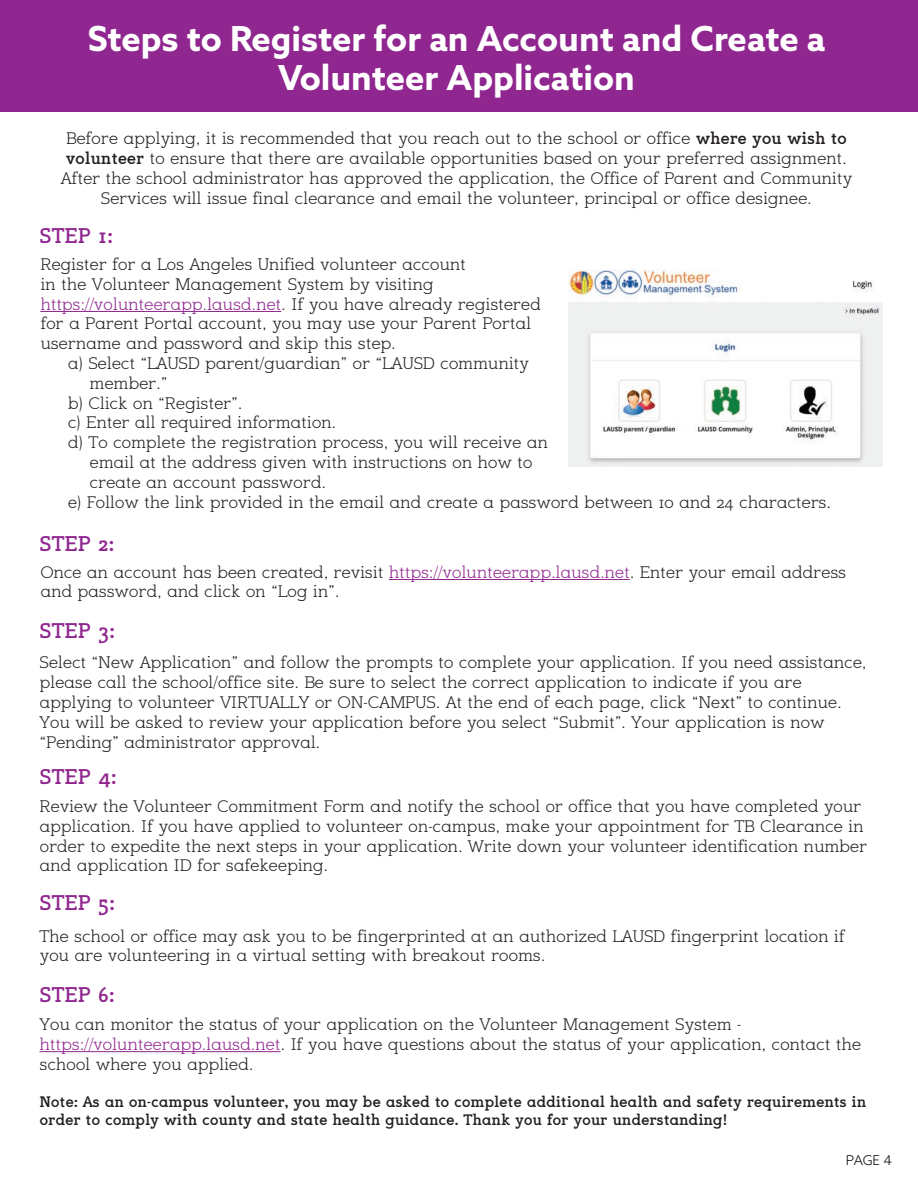
<style>
.page{position:relative;width:918px;height:1188px;background:#fff}
.page>*{position:absolute;margin:0;border:0;box-sizing:border-box;transform-origin:0 0}
.t1{font:700 34.5px/39px "Azo Sans";color:#fff;text-align:center}
.t2{font:700 21px "Sugarcubes";color:#90268f}
.t3{font:16.5px/19.8px "Sugarcubes";letter-spacing:-.02em;color:#231f20}
.t4{font:700 15px/18px "Sugarcubes";letter-spacing:-.02em;color:#231f20}
.t5{font:300 13.5px "Azo Sans";color:#000001}
.s1{font-weight:700}
.s2{color:#90268f}
</style>
<div class="page">
<div style="left:0;top:0;width:917px;height:112px;background:#90268f"></div>
<hr style="left:40px;top:311px;width:241px;height:1px;background:#90268f">
<hr style="left:389px;top:579px;width:241px;height:1px;background:#90268f">
<hr style="left:40px;top:1051px;width:241px;height:1px;background:#90268f">
<img style="left:569px;top:270px;width:314px;height:196px">
<h1 class="t1" style="left:88px;top:19px;width:739px">Steps to Register for an Account and Create a<br>Volunteer Application</h1>
<p class="t3" style="left:61px;top:129px;width:793px;text-align:center">Before applying, it is recommended that you reach out to the school or office <span class="s1">where you wish to volunteer</span> to ensure that there are available opportunities based on your preferred assignment.<br>After the school administrator has approved the application, the Office of Parent and Community Services will issue final clearance and email the volunteer, principal or office designee.</p>
<p class="t2" style="left:40px;top:223px;width:75px">STEP 1:</p>
<p class="t3" style="left:40px;top:254px;width:502px">Register for a Los Angeles Unified volunteer account<br>in the Volunteer Management System by visiting <span class="s2">https://volunteerapp.lausd.net</span>. If you have already registered for a Parent Portal account, you may use your Parent Portal username and password and skip this step.</p>
<p class="t3" style="left:68px;top:353px;width:463px">a) Select “LAUSD parent/guardian” or “LAUSD community</p>
<p class="t3" style="left:90px;top:373px;width:79px">member.”</p>
<p class="t3" style="left:68px;top:393px;width:176px">b) Click on “Register”.</p>
<p class="t3" style="left:68px;top:413px;width:270px">c) Enter all required information.</p>
<p class="t3" style="left:68px;top:433px;width:482px">d) To complete the registration process, you will receive an</p>
<p class="t3" style="left:90px;top:452px;width:445px">email at the address given with instructions on how to</p>
<p class="t3" style="left:90px;top:472px;width:238px">create an account password.</p>
<p class="t3" style="left:68px;top:492px;width:765px">e) Follow the link provided in the email and create a password between 10 and 24 characters.</p>
<p class="t2" style="left:40px;top:532px;width:77px">STEP 2:</p>
<p class="t3" style="left:40px;top:562px;width:808px">Once an account has been created, revisit <span class="s2">https://volunteerapp.lausd.net</span>. Enter your email address and password, and click on “Log in”.</p>
<p class="t2" style="left:40px;top:618px;width:77px">STEP 3:</p>
<p class="t3" style="left:40px;top:653px;width:829px">Select “New Application” and follow the prompts to complete your application. If you need assistance, please call the school/office site. Be sure to select the correct application to indicate if you are applying to volunteer VIRTUALLY or ON-CAMPUS. At the end of each page, click “Next” to continue.<br>You will be asked to review your application before you select “Submit”. Your application is now “Pending” administrator approval.</p>
<p class="t2" style="left:40px;top:765px;width:79px">STEP 4:</p>
<p class="t3" style="left:40px;top:796px;width:829px">Review the Volunteer Commitment Form and notify the school or office that you have completed your application. If you have applied to volunteer on-campus, make your appointment for TB Clearance in order to expedite the next steps in your application. Write down your volunteer identification number and application ID for safekeeping.</p>
<p class="t2" style="left:40px;top:891px;width:77px">STEP 5:</p>
<p class="t3" style="left:40px;top:926px;width:807px">The school or office may ask you to be fingerprinted at an authorized LAUSD fingerprint location if you are volunteering in a virtual setting with breakout rooms.</p>
<p class="t2" style="left:40px;top:982px;width:77px">STEP 6:</p>
<p class="t3" style="left:40px;top:1014px;width:823px">You can monitor the status of your application on the Volunteer Management System - <span class="s2">https://volunteerapp.lausd.net</span>. If you have questions about the status of your application, contact the school where you applied.</p>
<p class="t4" style="left:40px;top:1093px;width:829px">Note: As an on-campus volunteer, you may be asked to complete additional health and safety requirements in order to comply with county and state health guidance. Thank you for your understanding!</p>
<p class="t5" style="left:846px;top:1151px;width:47px">PAGE 4</p>
</div>
